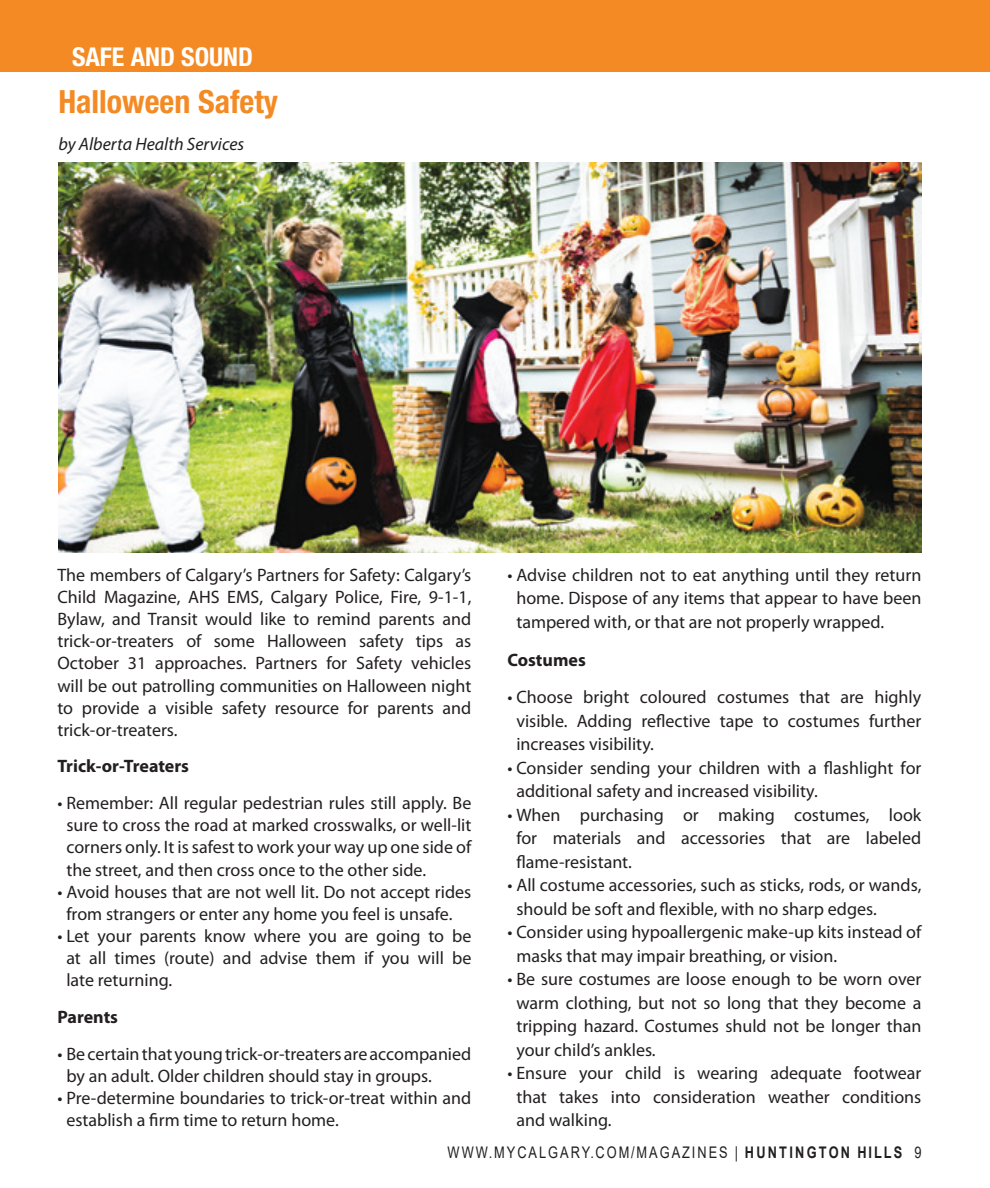
<style>
.page{position:relative;width:990px;height:1188px;background:#fff}
.page>*{position:absolute;margin:0;border:0;box-sizing:border-box;transform-origin:0 0}
.In_Around_title{font:700 condensed 32px "Helvetica Neue LT Std";color:#f48a23}
.t1{font:700 condensed 26px "Helvetica Neue LT Std";color:#fff}
.t2{font:18px/22.2px "Myriad Pro";color:#231f20;text-align:justify}
.t3{font:700 18px "Myriad Pro";color:#231f20}
.Body_text{font:italic 18px "Myriad Pro";color:#231f20}
.t4{font:16px "Arial";letter-spacing:.155em;color:#231f20;scale:.8 1}
.s1{font-weight:700}
</style>
<div class="page">
<div style="left:0;top:0;width:990px;height:72px;background:#f38a24"></div>
<img style="left:58px;top:163px;width:864px;height:389px">
<p class="t1" style="left:72px;top:41px;width:183px">SAFE AND SOUND</p>
<p class="In_Around_title" style="left:58px;top:82px;width:221px">Halloween Safety</p>
<p class="Body_text" style="left:58px;top:133px;width:187px">by Alberta Health Services</p>
<p class="t2" style="left:57px;top:563px;width:416px">The members of Calgary’s Partners for Safety: Calgary’s Child Magazine, AHS EMS, Calgary Police, Fire, 9-1-1, Bylaw, and Transit would like to remind parents and trick-or-treaters of some Halloween safety tips as October 31 approaches. Partners for Safety vehicles will be out patrolling communities on Halloween night to provide a visible safety resource for parents and trick-or-treaters.</p>
<p class="t3" style="left:57px;top:755px;width:133px">Trick-or-Treaters</p>
<p class="t2" style="left:66px;top:792px;width:407px;text-indent:-9px">• Remember: All regular pedestrian rules still apply. Be sure to cross the road at marked crosswalks, or well-lit corners only. It is safest to work your way up one side of the street, and then cross once to the other side.</p>
<p class="t2" style="left:57px;top:880px;width:415px;text-align:center">• Avoid houses that are not well lit. Do not accept rides from strangers or enter any home you feel is unsafe.</p>
<p class="t2" style="left:66px;top:925px;width:407px;text-indent:-9px">• Let your parents know where you are going to be at all times (route) and advise them if you will be late returning.</p>
<p class="t3" style="left:57px;top:1005px;width:62px">Parents</p>
<p class="t2" style="left:66px;top:1042px;width:406px;text-indent:-9px">• Be certain that young trick-or-treaters are accompanied by an adult. Older children should stay in groups.</p>
<p class="t2" style="left:66px;top:1087px;width:406px;text-indent:-9px">• Pre-determine boundaries to trick-or-treat within and establish a firm time to return home.</p>
<p class="t2" style="left:516px;top:563px;width:407px;line-height:23.4px;text-indent:-9px">• Advise children not to eat anything until they return home. Dispose of any items that appear to have been tampered with, or that are not properly wrapped.</p>
<p class="t3" style="left:507px;top:648px;width:80px">Costumes</p>
<p class="t2" style="left:516px;top:685px;width:406px;line-height:23.4px;text-indent:-9px">• Choose bright coloured costumes that are highly visible. Adding reflective tape to costumes further increases visibility.</p>
<p class="t2" style="left:516px;top:756px;width:407px;line-height:23.4px;text-indent:-9px">• Consider sending your children with a flashlight for additional safety and increased visibility.</p>
<p class="t2" style="left:516px;top:803px;width:406px;line-height:23.4px;text-indent:-9px">• When purchasing or making costumes, look for materials and accessories that are labeled flame-resistant.</p>
<p class="t2" style="left:516px;top:873px;width:406px;line-height:23.4px;text-indent:-9px">• All costume accessories, such as sticks, rods, or wands, should be soft and flexible, with no sharp edges.</p>
<p class="t2" style="left:516px;top:920px;width:407px;line-height:23.4px;text-indent:-9px">• Consider using hypoallergenic make-up kits instead of masks that may impair breathing, or vision.</p>
<p class="t2" style="left:516px;top:967px;width:407px;line-height:23.4px;text-indent:-9px">• Be sure costumes are loose enough to be worn over warm clothing, but not so long that they become a tripping hazard. Costumes shuld not be longer than your child’s ankles.</p>
<p class="t2" style="left:516px;top:1061px;width:407px;line-height:23.4px;text-indent:-9px">• Ensure your child is wearing adequate footwear that takes into consideration weather conditions and walking.</p>
<p class="t4" style="left:448px;top:1141px;width:594px">WWW.MYCALGARY.COM/MAGAZINES | <span class="s1">HUNTINGTON HILLS</span> 9</p>
</div>
